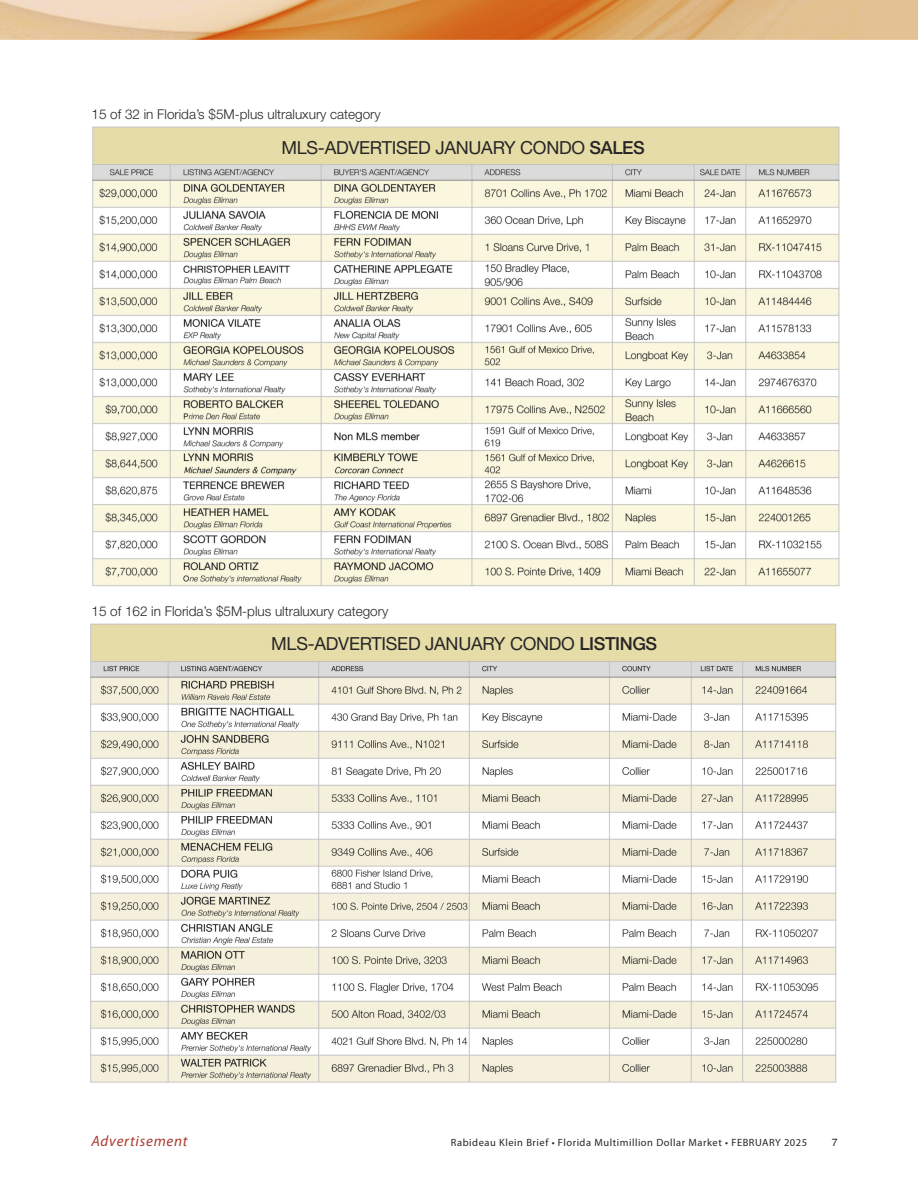
<style>
.page{position:relative;width:918px;height:1188px;background:#fff}
.page>*{position:absolute;margin:0;border:0;box-sizing:border-box;transform-origin:0 0}
.t1{font:18px "Helvetica Neue";letter-spacing:-.015em;color:#272627}
.t2{font:italic 15px "Myriad Pro";letter-spacing:.05em;color:#ad382f}
.t3{font:300 13.5px "Helvetica Neue";color:#272627}
.t4{font:10.5px "Myriad Pro";letter-spacing:.05em;color:#272627}
.t5{font:10.5px "Helvetica";color:#272627}
.s1{font-weight:500}
</style>
<div class="page">
<img style="left:90px;top:623px;width:747px;height:460px">
<img style="left:92px;top:126px;width:748px;height:461px">
<img style="left:0;top:0;width:918px;height:40px">
<p class="t3" style="left:92px;top:103px;width:291px">15 of 32 in Florida’s $5M-plus ultraluxury category</p>
<h1 class="t1" style="left:281px;top:132px;width:365px">MLS-ADVERTISED JANUARY CONDO <span class="s1">SALES</span></h1>
<p class="t3" style="left:91px;top:601px;width:298px">15 of 162 in Florida’s $5M-plus ultraluxury category</p>
<h1 class="t1" style="left:271px;top:629px;width:388px">MLS-ADVERTISED JANUARY CONDO <span class="s1">LISTINGS</span></h1>
<p class="t2" style="left:92px;top:1135px;width:98px">Advertisement</p>
<p class="t4" style="left:451px;top:1138px;width:358px">Rabideau Klein Brief • Florida Multimillion Dollar Market • FEBRUARY 2025</p>
<p class="t5" style="left:832px;top:1136px;width:7px">7</p>
</div>
